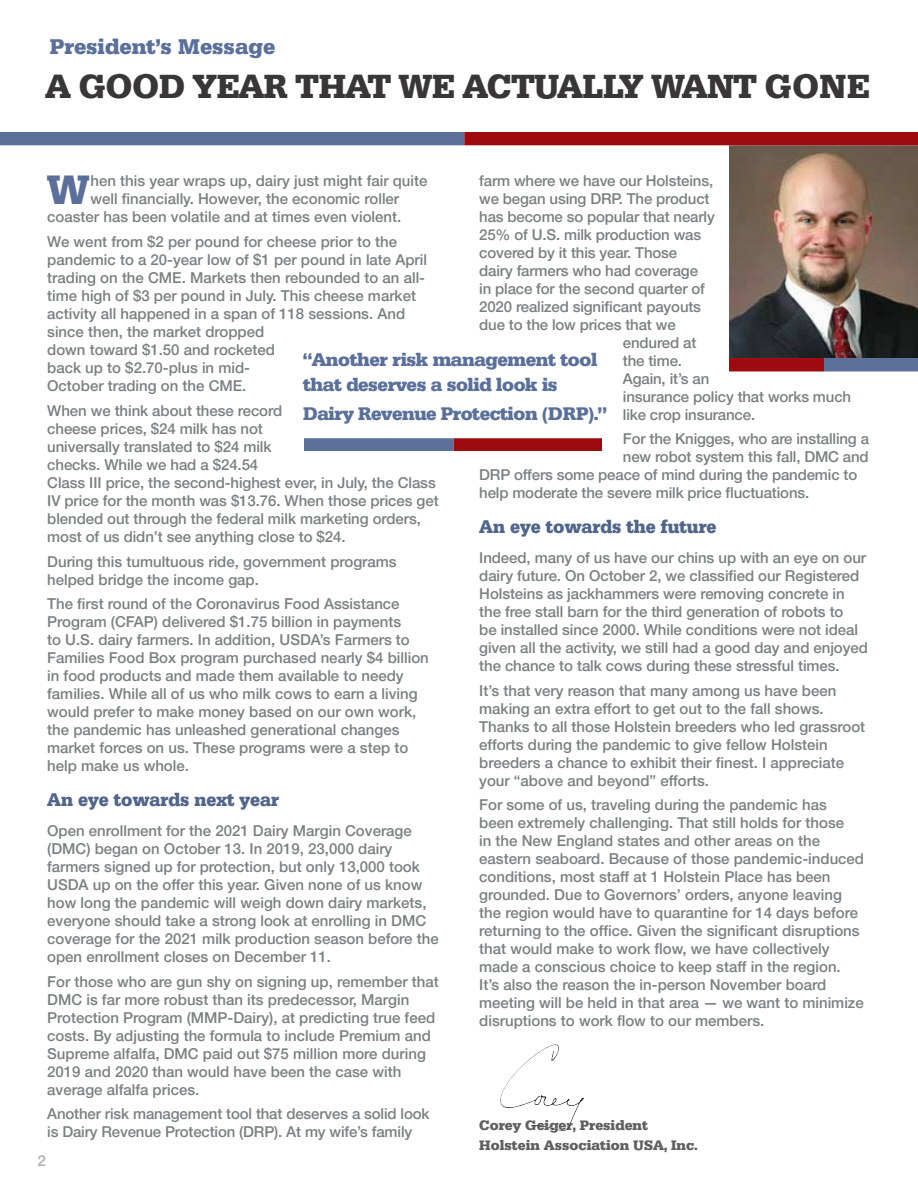
<style>
.page{position:relative;width:918px;height:1188px;background:#fff}
.page>*{position:absolute;margin:0;border:0;box-sizing:border-box;transform-origin:0 0}
.t1{font:700 40.5px "Serifa BQ";color:#5a709b}
.t2{font:700 33px "Serifa BQ";letter-spacing:-.005em;color:#383637}
.t3{font:700 21px "Serifa BQ";color:#5a709b}
.t4{font:700 18px/25.5px "Serifa BQ";letter-spacing:-.025em;color:#5a709b}
.t5{font:700 18px "Serifa BQ";color:#51658b;scale:.95 1}
.t6{font:500 15px/18px "Helvetica Neue LT Pro";color:#7a7f7f}
.t7{font:500 15px "Helvetica Neue LT Pro";color:#aaafaf}
.t8{font:700 13.5px/19.5px "Serifa BQ";color:#5f5f60}
</style>
<div class="page">
<img style="left:729px;top:146px;width:189px;height:212px">
<svg style="left:729px;top:358px;width:189px;height:14px;background:#81445b"></svg>
<svg style="left:0;top:132px;width:918px;height:14px;background:#80465c"></svg>
<img style="left:531px;top:1045px;width:24px;height:13px">
<svg style="left:304px;top:438px;width:297px;height:12px;background:#7f4158"></svg>
<h3 class="t3" style="left:50px;top:33px;width:227px">President’s Message</h3>
<h2 class="t2" style="left:45px;top:65px;width:826px">A GOOD YEAR THAT WE ACTUALLY WANT GONE</h2>
<p class="t6" style="left:479px;top:171px;width:235px">farm where we have our Holsteins,</p>
<p class="t6" style="left:479px;top:189px;width:232px">we began using DRP. The product</p>
<p class="t6" style="left:479px;top:207px;width:237px">has become so popular that nearly</p>
<p class="t6" style="left:479px;top:225px;width:223px">25% of U.S. milk production was</p>
<p class="t6" style="left:479px;top:243px;width:199px">covered by it this year. Those</p>
<p class="t6" style="left:479px;top:261px;width:220px">dairy farmers who had coverage</p>
<p class="t6" style="left:479px;top:279px;width:227px">in place for the second quarter of</p>
<p class="t6" style="left:479px;top:297px;width:223px">2020 realized significant payouts</p>
<p class="t6" style="left:479px;top:315px;width:198px">due to the low prices that we</p>
<p class="t6" style="left:623px;top:333px;width:75px">endured at</p>
<p class="t6" style="left:623px;top:351px;width:61px">the time.</p>
<p class="t6" style="left:623px;top:369px;width:88px">Again, it’s an</p>
<p class="t6" style="left:623px;top:387px;width:230px">insurance policy that works much</p>
<p class="t6" style="left:623px;top:405px;width:134px">like crop insurance.</p>
<p class="t6" style="left:623px;top:430px;width:248px">For the Knigges, who are installing a</p>
<p class="t6" style="left:623px;top:448px;width:247px">new robot system this fall, DMC and</p>
<p class="t6" style="left:479px;top:466px;width:380px">DRP offers some peace of mind during the pandemic to</p>
<p class="t6" style="left:479px;top:484px;width:332px">help moderate the severe milk price fluctuations.</p>
<p class="t5" style="left:479px;top:515px;width:251px">An eye towards the future</p>
<p class="t6" style="left:479px;top:548px;width:390px">Indeed, many of us have our chins up with an eye on our dairy future. On October 2, we classified our Registered Holsteins as jackhammers were removing concrete in the free stall barn for the third generation of robots to<br>be installed since 2000. While conditions were not ideal given all the activity, we still had a good day and enjoyed the chance to talk cows during these stressful times.</p>
<p class="t6" style="left:479px;top:681px;width:388px">It’s that very reason that many among us have been making an extra effort to get out to the fall shows.<br>Thanks to all those Holstein breeders who led grassroot efforts during the pandemic to give fellow Holstein breeders a chance to exhibit their finest. I appreciate your “above and beyond” efforts.</p>
<p class="t6" style="left:479px;top:796px;width:386px">For some of us, traveling during the pandemic has been extremely challenging. That still holds for those<br>in the New England states and other areas on the eastern seaboard. Because of those pandemic-induced conditions, most staff at 1 Holstein Place has been grounded. Due to Governors’ orders, anyone leaving the region would have to quarantine for 14 days before returning to the office. Given the significant disruptions that would make to work flow, we have collectively made a conscious choice to keep staff in the region.<br>It’s also the reason the in-person November board meeting will be held in that area — we want to minimize disruptions to work flow to our members.</p>
<h1 class="t1" style="left:47px;top:164px;width:44px">W</h1>
<p class="t6" style="left:90px;top:172px;width:339px">hen this year wraps up, dairy just might fair quite</p>
<p class="t6" style="left:90px;top:190px;width:310px">well financially. However, the economic roller</p>
<p class="t6" style="left:47px;top:208px;width:356px">coaster has been volatile and at times even violent.</p>
<p class="t6" style="left:47px;top:233px;width:381px">We went from $2 per pound for cheese prior to the pandemic to a 20-year low of $1 per pound in late April trading on the CME. Markets then rebounded to an all&shy;time high of $3 per pound in July. This cheese market activity all happened in a span of 118 sessions. And since then, the market dropped<br>down toward $1.50 and rocketed<br>back up to $2.70-plus in mid-<br>October trading on the CME.</p>
<p class="t6" style="left:47px;top:401px;width:393px">When we think about these record<br>cheese prices, $24 milk has not<br>universally translated to $24 milk<br>checks. While we had a $24.54<br>Class III price, the second-highest ever, in July, the Class IV price for the month was $13.76. When those prices get blended out through the federal milk marketing orders, most of us didn’t see anything close to $24.</p>
<p class="t6" style="left:47px;top:552px;width:351px">During this tumultuous ride, government programs helped bridge the income gap.</p>
<p class="t6" style="left:47px;top:595px;width:383px">The first round of the Coronavirus Food Assistance Program (CFAP) delivered $1.75 billion in payments<br>to U.S. dairy farmers. In addition, USDA’s Farmers to Families Food Box program purchased nearly $4 billion in food products and made them available to needy families. While all of us who milk cows to earn a living would prefer to make money based on our own work, the pandemic has unleashed generational changes market forces on us. These programs were a step to help make us whole.</p>
<p class="t5" style="left:47px;top:788px;width:246px">An eye towards next year</p>
<p class="t6" style="left:47px;top:821px;width:393px">Open enrollment for the 2021 Dairy Margin Coverage (DMC) began on October 13. In 2019, 23,000 dairy farmers signed up for protection, but only 13,000 took USDA up on the offer this year. Given none of us know how long the pandemic will weigh down dairy markets, everyone should take a strong look at enrolling in DMC coverage for the 2021 milk production season before the open enrollment closes on December 11.</p>
<p class="t6" style="left:47px;top:972px;width:393px">For those who are gun shy on signing up, remember that DMC is far more robust than its predecessor, Margin Protection Program (MMP-Dairy), at predicting true feed costs. By adjusting the formula to include Premium and Supreme alfalfa, DMC paid out $75 million more during 2019 and 2020 than would have been the case with average alfalfa prices.</p>
<p class="t6" style="left:47px;top:1105px;width:384px">Another risk management tool that deserves a solid look is Dairy Revenue Protection (DRP). At my wife’s family</p>
<p class="t4" style="left:303px;top:347px;width:296px">“Another risk management tool that deserves a solid look is</p>
<p class="t4" style="left:303px;top:401px;width:305px">Dairy Revenue Protection (DRP).”</p>
<p class="t8" style="left:479px;top:1115px;width:220px">Corey Geiger, President<br>Holstein Association USA, Inc.</p>
<p class="t7" style="left:38px;top:1152px;width:10px">2</p>
</div>
